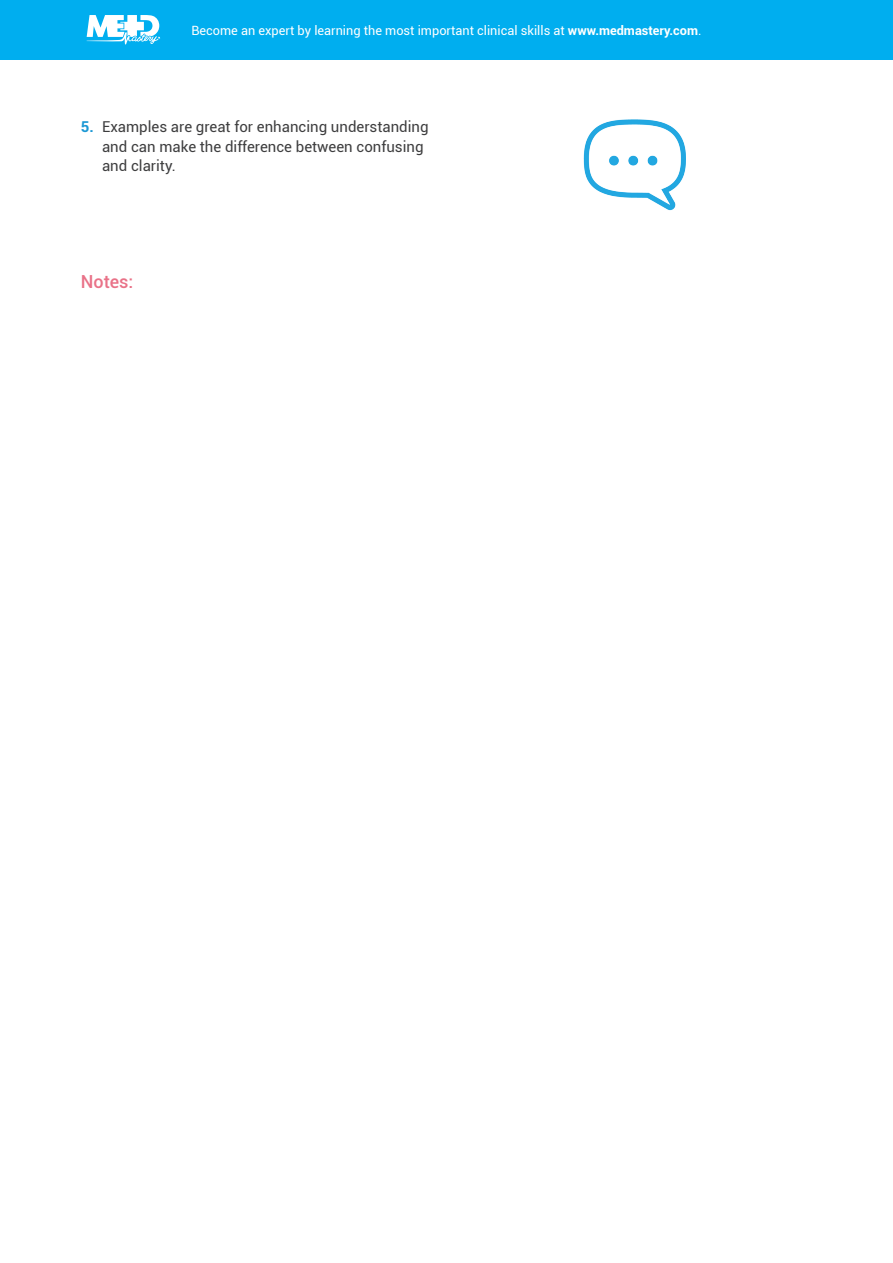
<style>
.page{position:relative;width:893px;height:1263px;background:#fff}
.page>*{position:absolute;margin:0;border:0;box-sizing:border-box;transform-origin:0 0}
.t1{font:500 18px "Roboto";color:#e97288}
.running_text{font:15px/19.5px "Roboto";color:#3e3e3f}
.t2{font:12.75px "Roboto";color:#fff}
.s1{font-weight:700}
.s2{font-weight:700;color:#1c98d4}
</style>
<div class="page">
<div style="left:0;top:0;width:893px;height:60px;background:#00aeef"></div>
<svg style="left:86px;top:15px;width:74px;height:30px"></svg>
<img style="left:584px;top:120px;width:102px;height:90px">
<p class="t2" style="left:191px;top:21px;width:512px">Become an expert by learning the most important clinical skills at <span class="s1">www.medmastery.com</span>.</p>
<p class="running_text" style="left:102px;top:116px;width:328px;text-indent:-21px"><span class="s2">5.</span> Examples are great for enhancing understanding and can make the difference between confusing and clarity.</p>
<h4 class="t1" style="left:81px;top:269px;width:54px">Notes:</h4>
</div>
